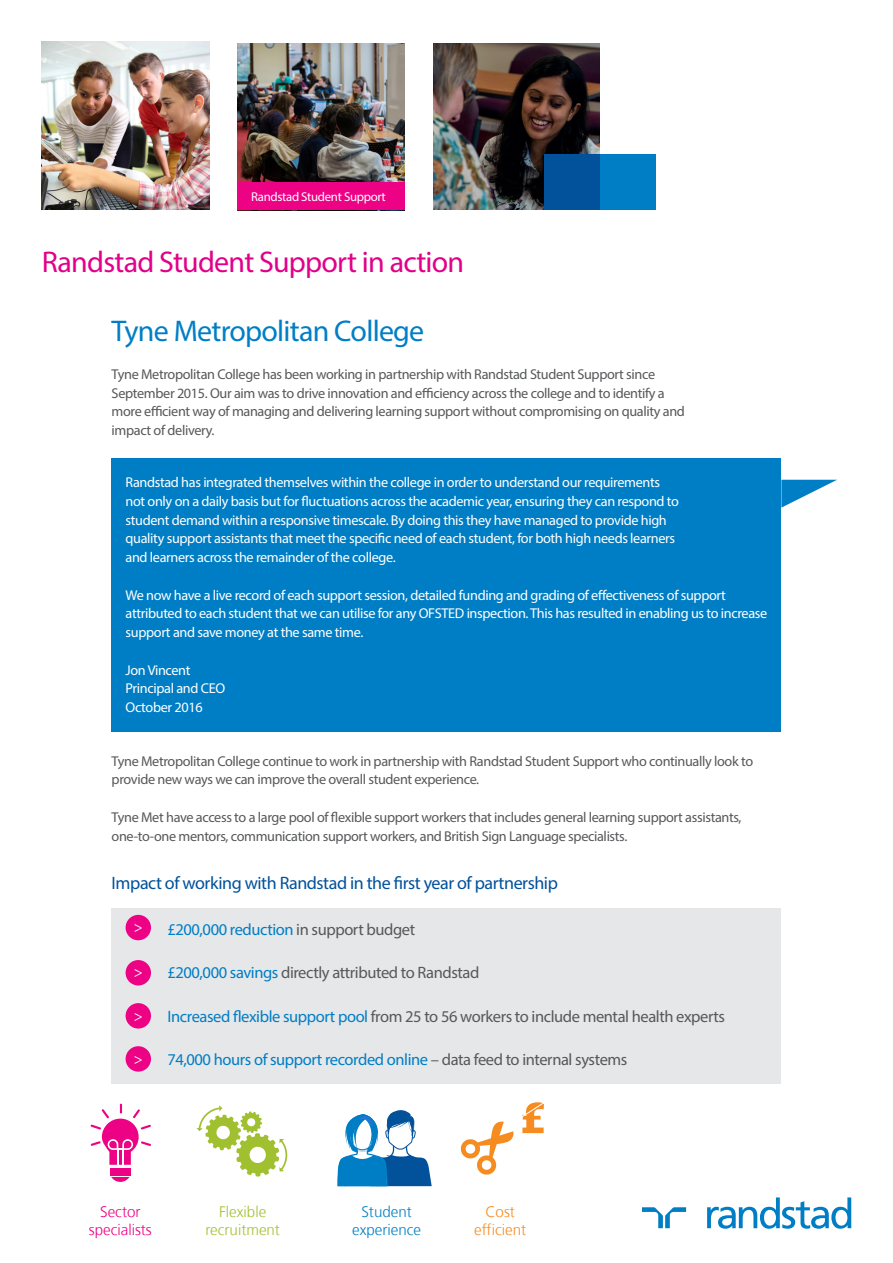
<style>
.page{position:relative;width:893px;height:1263px;background:#fff}
.page>*{position:absolute;margin:0;border:0;box-sizing:border-box;transform-origin:0 0}
.t1{font:30px "Myriad Pro";letter-spacing:-.025em;color:#e2008a}
.t2{font:30px "Myriad Pro";letter-spacing:-.025em;color:#007ec5}
.t3{font:18px "Myriad Pro";letter-spacing:-.025em;color:#01519b}
.t4{font:16.5px "Myriad Pro";letter-spacing:-.025em;color:#57585a}
.t5{font:16.5px "Myriad Pro";letter-spacing:-.025em;color:#007ec5}
.t6{font:300 15.15px/18.1px "Frutiger";color:#a1c030;text-align:center}
.t7{font:300 15.15px/18.1px "Frutiger";color:#ed0286;text-align:center}
.t8{font:300 15.15px/18.1px "Frutiger";color:#007ec5;text-align:center}
.t9{font:300 15.15px/18.1px "Frutiger";color:#f68b1f;text-align:center}
.t10{font:15px "Myriad Pro";color:#fff}
.t11{font:14.25px/18.8px "Myriad Pro";letter-spacing:-.025em;color:#fff}
.t12{font:14.25px/18.8px "Myriad Pro";letter-spacing:-.025em;color:#57585a}
.t13{font:12.9px "Myriad Pro";letter-spacing:-.025em;color:#fff}
.s1{color:#57585a}
.s2{color:#007ec5}
</style>
<div class="page">
<div style="left:112px;top:908px;width:669px;height:176px;background:#e6e7e9"></div>
<div style="left:112px;top:458px;width:669px;height:274px;background:#007ec5"></div>
<img style="left:42px;top:42px;width:167px;height:168px">
<img style="left:237px;top:43px;width:168px;height:139px">
<img style="left:433px;top:43px;width:167px;height:167px">
<div style="left:237px;top:182px;width:168px;height:28px;background:#ed0286"></div>
<div style="left:544px;top:154px;width:56px;height:56px;background:#01519b"></div>
<div style="left:600px;top:154px;width:56px;height:56px;background:#007ec5"></div>
<div style="left:126px;top:1046px;width:25px;height:25px;background:#ed0286;border-radius:50%"></div>
<div style="left:126px;top:1003px;width:25px;height:25px;background:#ed0286;border-radius:50%"></div>
<div style="left:126px;top:960px;width:25px;height:25px;background:#ed0286;border-radius:50%"></div>
<div style="left:126px;top:915px;width:25px;height:25px;background:#ed0286;border-radius:50%"></div>
<svg style="left:642px;top:1207px;width:44px;height:21px"></svg>
<svg style="left:707px;top:1197px;width:144px;height:32px"></svg>
<svg style="left:781px;top:480px;width:56px;height:28px"></svg>
<hr style="left:110px;top:1168px;width:21px;height:3px;background:#ed0286">
<hr style="left:110px;top:1172px;width:21px;height:4px;background:#ed0286">
<svg style="left:111px;top:1177px;width:18px;height:5px"></svg>
<svg style="left:90px;top:1104px;width:61px;height:61px"></svg>
<svg style="left:460px;top:1121px;width:54px;height:54px"></svg>
<svg style="left:522px;top:1102px;width:22px;height:31px"></svg>
<svg style="left:196px;top:1105px;width:91px;height:71px"></svg>
<svg style="left:337px;top:1110px;width:95px;height:77px"></svg>
<p class="t13" style="left:251px;top:189px;width:136px">Randstad Student Support</p>
<p class="t1" style="left:42px;top:244px;width:424px">Randstad Student Support in action</p>
<p class="t2" style="left:112px;top:313px;width:314px">Tyne Metropolitan College</p>
<p class="t12" style="left:112px;top:365px;width:575px">Tyne Metropolitan College has been working in partnership with Randstad Student Support since September 2015. Our aim was to drive innovation and efficiency across the college and to identify a more efficient way of managing and delivering learning support without compromising on quality and impact of delivery.</p>
<p class="t11" style="left:126px;top:473px;width:555px">Randstad has integrated themselves within the college in order to understand our requirements not only on a daily basis but for fluctuations across the academic year, ensuring they can respond to student demand within a responsive timescale. By doing this they have managed to provide high quality support assistants that meet the specific need of each student, for both high needs learners and learners across the remainder of the college.</p>
<p class="t11" style="left:126px;top:585px;width:643px">We now have a live record of each support session, detailed funding and grading of effectiveness of support attributed to each student that we can utilise for any OFSTED inspection. This has resulted in enabling us to increase support and save money at the same time.</p>
<p class="t11" style="left:126px;top:660px;width:66px">Jon Vincent</p>
<p class="t11" style="left:126px;top:679px;width:101px">Principal and CEO</p>
<p class="t11" style="left:126px;top:698px;width:79px">October 2016</p>
<p class="t12" style="left:112px;top:751px;width:643px">Tyne Metropolitan College continue to work in partnership with Randstad Student Support who continually look to provide new ways we can improve the overall student experience.</p>
<p class="t12" style="left:112px;top:807px;width:631px">Tyne Met have access to a large pool of flexible support workers that includes general learning support assistants, one-to-one mentors, communication support workers, and British Sign Language specialists.</p>
<p class="t3" style="left:112px;top:871px;width:448px">Impact of working with Randstad in the first year of partnership</p>
<p class="t10" style="left:134px;top:918px;width:10px">&gt;</p>
<p class="t10" style="left:134px;top:963px;width:10px">&gt;</p>
<p class="t10" style="left:134px;top:1006px;width:10px">&gt;</p>
<p class="t10" style="left:134px;top:1049px;width:10px">&gt;</p>
<p class="t5" style="left:167px;top:919px;width:249px">£200,000 reduction <span class="s1">in support budget</span></p>
<p class="t4" style="left:167px;top:962px;width:313px"><span class="s2">£200,000 savings</span> directly attributed to Randstad</p>
<p class="t4" style="left:167px;top:1006px;width:559px"><span class="s2">Increased flexible support pool</span> from 25 to 56 workers to include mental health experts</p>
<p class="t5" style="left:167px;top:1049px;width:461px">74,000 hours of support recorded online <span class="s1">– data feed to internal systems</span></p>
<p class="t7" style="left:89px;top:1203px;width:65px">Sector specialists</p>
<p class="t6" style="left:206px;top:1203px;width:76px">Flexible recruitment</p>
<p class="t8" style="left:352px;top:1203px;width:70px">Student experience</p>
<p class="t9" style="left:474px;top:1203px;width:53px">Cost efficient</p>
</div>
